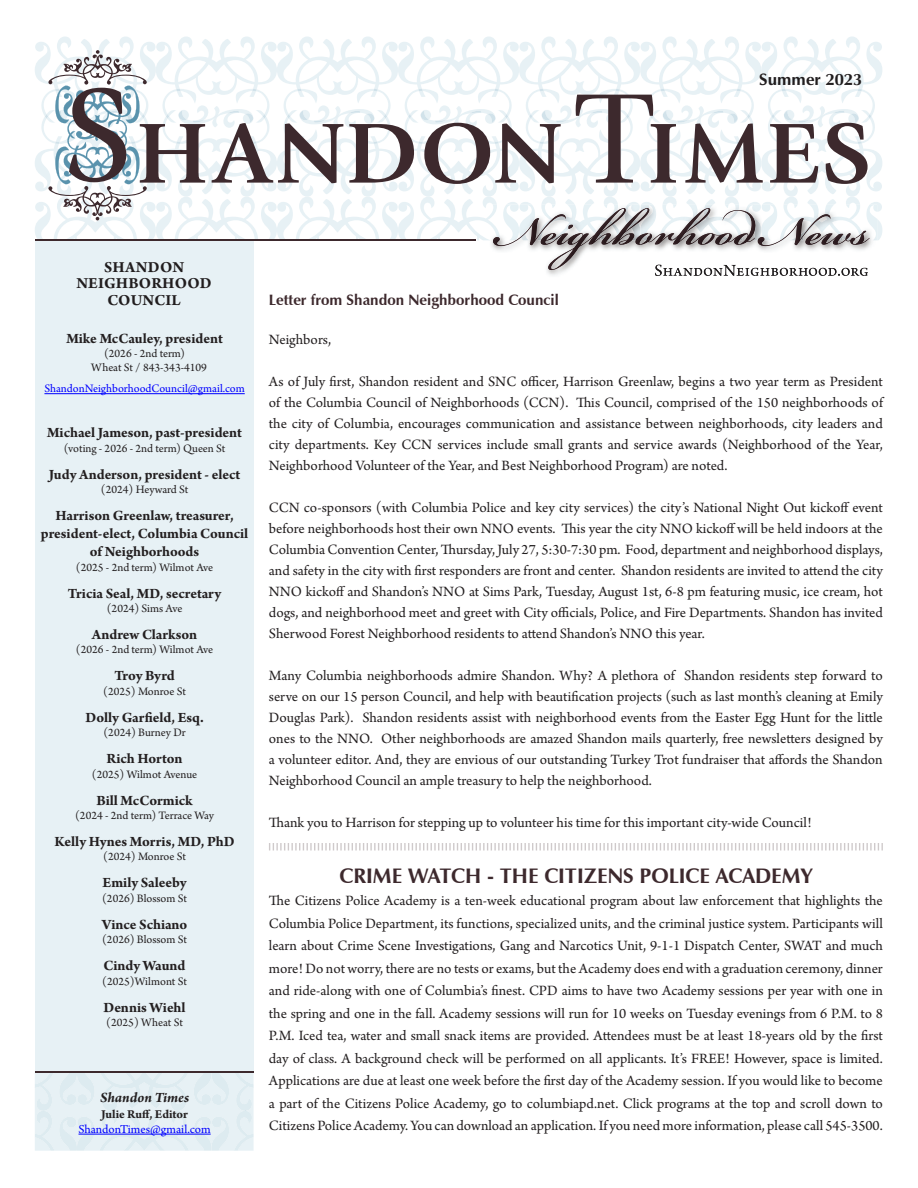
<style>
.page{position:relative;width:918px;height:1188px;background:#fff}
.page>*{position:absolute;margin:0;border:0;box-sizing:border-box;transform-origin:0 0}
.t1{font:700 21px "Zapf Humanist 601 BT";color:#3d292d}
.t2{font:700 16.65px "Zapf Humanist 601 BT";color:#211d1e}
.t3{font:700 16.2px/16.5px "Arno Pro";letter-spacing:.01em;color:#211d1e;text-align:center}
.t4{font:15px/21px "Arno Pro";color:#231f20;text-align:justify}
.t5{font:700 15px/18px "Arno Pro";letter-spacing:-.005em;color:#231f20;text-align:center}
.t6{font:700 15px "Zapf Humanist 601 BT";color:#3d292d}
.t7{font:italic 700 15px "Arno Pro";color:#231f20}
.t8{font:12.75px "Arno Pro";color:#00f}
.t9{font:700 12.75px "Arno Pro";color:#231f20}
.t10{font:12px "Arno Pro";color:#231f20}
.t11{font:12px/21px "Arno Pro";color:#00f}
.s1{color:#231f20}
</style>
<div class="page">
<div style="left:35px;top:240px;width:219px;height:831px;background:#e7f1f5"></div>
<svg style="left:35px;top:1073px;width:219px;height:78px;background:#e3eef3"></svg>
<hr style="left:35px;top:1071px;width:219px;height:2px;background:#3d292d">
<svg style="left:35px;top:37px;width:847px;height:238px"></svg>
<img style="left:541px;top:208px;width:101px;height:38px">
<img style="left:655px;top:265px;width:213px;height:11px">
<hr style="left:44px;top:393px;width:201px;height:1px;background:#00f">
<hr style="left:79px;top:1134px;width:132px;height:1px;background:#00f">
<svg style="left:269px;top:843px;width:614px;height:7px"></svg>
<p class="t2" style="left:759px;top:69px;width:105px">Summer 2023</p>
<p class="t3" style="left:76px;top:259px;width:137px">SHANDON<br>NEIGHBORHOOD<br>COUNCIL</p>
<p class="t5" style="left:66px;top:330px;width:158px">Mike McCauley, president</p>
<p class="t10" style="left:104px;top:347px;width:83px">(2026 - 2nd term)</p>
<p class="t11" style="left:44px;top:358px;width:202px;text-indent:47px"><span class="s1">Wheat St / 843-343-4109<br></span>ShandonNeighborhoodCouncil@gmail.com</p>
<p class="t5" style="left:47px;top:425px;width:196px">Michael Jameson, past-president</p>
<p class="t10" style="left:64px;top:441px;width:163px">(voting - 2026 - 2nd term) Queen St</p>
<p class="t5" style="left:49px;top:466px;width:193px">Judy Anderson, president - elect</p>
<p class="t10" style="left:101px;top:483px;width:89px">(2024) Heyward St</p>
<p class="t5" style="left:41px;top:508px;width:209px">Harrison Greenlaw, treasurer, president-elect, Columbia Council of Neighborhoods</p>
<p class="t10" style="left:76px;top:560px;width:139px">(2025 - 2nd term) Wilmot Ave</p>
<p class="t5" style="left:68px;top:585px;width:155px">Tricia Seal, MD, secretary</p>
<p class="t10" style="left:107px;top:602px;width:77px">(2024) Sims Ave</p>
<p class="t5" style="left:92px;top:626px;width:107px">Andrew Clarkson</p>
<p class="t10" style="left:76px;top:643px;width:139px">(2026 - 2nd term) Wilmot Ave</p>
<p class="t5" style="left:114px;top:668px;width:62px">Troy Byrd</p>
<p class="t10" style="left:103px;top:684px;width:84px">(2025) Monroe St</p>
<p class="t5" style="left:86px;top:709px;width:120px">Dolly Garfield, Esq.</p>
<p class="t10" style="left:103px;top:726px;width:84px">(2024) Burney Dr</p>
<p class="t5" style="left:107px;top:751px;width:77px">Rich Horton</p>
<p class="t10" style="left:92px;top:767px;width:107px">(2025) Wilmot Avenue</p>
<p class="t5" style="left:96px;top:792px;width:98px">Bill McCormick</p>
<p class="t10" style="left:75px;top:809px;width:140px">(2024 - 2nd term) Terrace Way</p>
<p class="t5" style="left:55px;top:833px;width:182px">Kelly Hynes Morris, MD, PhD</p>
<p class="t10" style="left:103px;top:850px;width:84px">(2024) Monroe St</p>
<p class="t5" style="left:103px;top:875px;width:86px">Emily Saleeby</p>
<p class="t10" style="left:102px;top:891px;width:86px">(2026) Blossom St</p>
<p class="t5" style="left:102px;top:916px;width:87px">Vince Schiano</p>
<p class="t10" style="left:102px;top:933px;width:86px">(2026) Blossom St</p>
<p class="t5" style="left:104px;top:958px;width:83px">Cindy Waund</p>
<p class="t10" style="left:102px;top:974px;width:86px">(2025)Wilmont St</p>
<p class="t5" style="left:104px;top:999px;width:84px">Dennis Wiehl</p>
<p class="t10" style="left:106px;top:1016px;width:78px">(2025) Wheat St</p>
<p class="t7" style="left:100px;top:1089px;width:91px">Shandon Times</p>
<p class="t9" style="left:101px;top:1106px;width:88px">Julie Ruff, Editor</p>
<p class="t8" style="left:79px;top:1122px;width:134px">ShandonTimes@gmail.com</p>
<p class="t6" style="left:269px;top:290px;width:291px">Letter from Shandon Neighborhood Council</p>
<p class="t4" style="left:269px;top:329px;width:64px">Neighbors,</p>
<p class="t4" style="left:269px;top:371px;width:616px">As of July first, Shandon resident and SNC officer, Harrison Greenlaw, begins a two year term as President of the Columbia Council of Neighborhoods (CCN). This Council, comprised of the 150 neighborhoods of the city of Columbia, encourages communication and assistance between neighborhoods, city leaders and city departments. Key CCN services include small grants and service awards (Neighborhood of the Year, Neighborhood Volunteer of the Year, and Best Neighborhood Program) are noted.</p>
<p class="t4" style="left:269px;top:497px;width:616px">CCN co-sponsors (with Columbia Police and key city services) the city’s National Night Out kickoff event before neighborhoods host their own NNO events. This year the city NNO kickoff will be held indoors at the Columbia Convention Center, Thursday, July 27, 5:30-7:30 pm. Food, department and neighborhood displays, and safety in the city with first responders are front and center. Shandon residents are invited to attend the city NNO kickoff and Shandon’s NNO at Sims Park, Tuesday, August 1st, 6-8 pm featuring music, ice cream, hot dogs, and neighborhood meet and greet with City officials, Police, and Fire Departments. Shandon has invited Sherwood Forest Neighborhood residents to attend Shandon’s NNO this year.</p>
<p class="t4" style="left:269px;top:665px;width:616px">Many Columbia neighborhoods admire Shandon. Why? A plethora of Shandon residents step forward to serve on our 15 person Council, and help with beautification projects (such as last month’s cleaning at Emily Douglas Park). Shandon residents assist with neighborhood events from the Easter Egg Hunt for the little ones to the NNO. Other neighborhoods are amazed Shandon mails quarterly, free newsletters designed by a volunteer editor. And, they are envious of our outstanding Turkey Trot fundraiser that affords the Shandon Neighborhood Council an ample treasury to help the neighborhood.</p>
<p class="t4" style="left:269px;top:812px;width:544px">Thank you to Harrison for stepping up to volunteer his time for this important city-wide Council!</p>
<p class="t1" style="left:339px;top:863px;width:474px">CRIME WATCH - THE CITIZENS POLICE ACADEMY</p>
<p class="t4" style="left:269px;top:890px;width:616px;line-height:22.5px">The Citizens Police Academy is a ten-week educational program about law enforcement that highlights the Columbia Police Department, its functions, specialized units, and the criminal justice system. Participants will learn about Crime Scene Investigations, Gang and Narcotics Unit, 9-1-1 Dispatch Center, SWAT and much more! Do not worry, there are no tests or exams, but the Academy does end with a graduation ceremony, dinner and ride-along with one of Columbia’s finest. CPD aims to have two Academy sessions per year with one in the spring and one in the fall. Academy sessions will run for 10 weeks on Tuesday evenings from 6 P.M. to 8<br>P.M. Iced tea, water and small snack items are provided. Attendees must be at least 18-years old by the first day of class. A background check will be performed on all applicants. It’s FREE! However, space is limited.<br>Applications are due at least one week before the first day of the Academy session. If you would like to become a part of the Citizens Police Academy, go to columbiapd.net. Click programs at the top and scroll down to Citizens Police Academy. You can download an application. If you need more information, please call 545-3500.</p>
</div>
